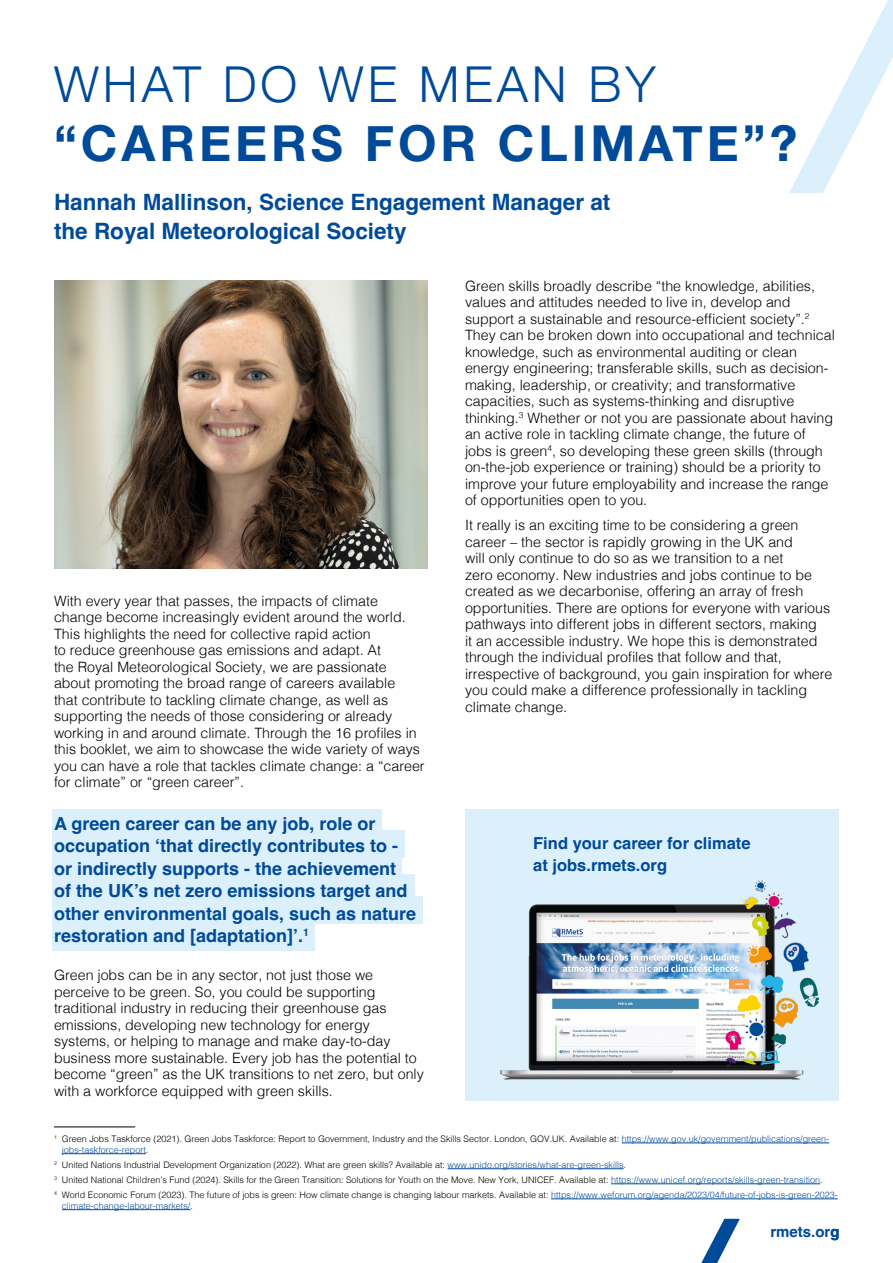
<style>
.page{position:relative;width:893px;height:1263px;background:#fff}
.page>*{position:absolute;margin:0;border:0;box-sizing:border-box;transform-origin:0 0}
.t1{font:700 49.5px "Helvetica Neue";letter-spacing:.08em;color:#004a9a}
.t2{font:300 49.5px "Helvetica Neue";letter-spacing:.08em;color:#004a9a}
.t3{font:700 22.5px/28.5px "Helvetica";color:#004a9a}
.t4{font:700 18px/22.5px "Helvetica";color:#004a9a}
.t5{font:700 16.5px/22.5px "Helvetica";color:#004a9a}
.t6{font:700 15px "Helvetica";color:#004a9a}
.t7{font:300 14.25px/16.5px "Helvetica";color:#000}
.t8{font:300 9px/15px "Helvetica";color:#000}
.t9{font:300 9px "Helvetica";color:#004a9a}
.s1{color:#004a9a}
.s2{color:#000}
</style>
<div class="page">
<svg style="left:701px;top:1219px;width:39px;height:44px"></svg>
<div style="left:52px;top:809px;width:330px;height:27px;background:#dbf0fa"></div>
<div style="left:52px;top:830px;width:352px;height:27px;background:#dbf0fa"></div>
<div style="left:52px;top:852px;width:350px;height:28px;background:#dbf0fa"></div>
<div style="left:52px;top:874px;width:362px;height:27px;background:#dbf0fa"></div>
<div style="left:52px;top:896px;width:371px;height:28px;background:#dbf0fa"></div>
<div style="left:52px;top:923px;width:262px;height:27px;background:#dbf0fa"></div>
<div style="left:465px;top:809px;width:374px;height:291px;background:#dbf0fa"></div>
<svg style="left:789px;top:0;width:104px;height:193px"></svg>
<img style="left:54px;top:281px;width:374px;height:287px">
<hr style="left:622px;top:1142px;width:207px;height:1px;background:#004a9a">
<hr style="left:62px;top:1153px;width:84px;height:1px;background:#004a9a">
<hr style="left:448px;top:1168px;width:176px;height:1px;background:#004a9a">
<hr style="left:611px;top:1183px;width:209px;height:1px;background:#004a9a">
<hr style="left:551px;top:1198px;width:287px;height:1px;background:#004a9a">
<hr style="left:62px;top:1209px;width:128px;height:1px;background:#004a9a">
<hr style="left:54px;top:1126px;width:81px;height:1px;background:#000">
<img style="left:500px;top:880px;width:320px;height:200px">
<h1 class="t2" style="left:54px;top:44px;width:603px">WHAT DO WE MEAN BY</h1>
<h1 class="t1" style="left:54px;top:105px;width:745px">“CAREERS FOR CLIMATE”?</h1>
<h2 class="t3" style="left:54px;top:190px;width:558px">Hannah Mallinson, Science Engagement Manager at the Royal Meteorological Society</h2>
<p class="t7" style="left:54px;top:591px;width:372px">With every year that passes, the impacts of climate change become increasingly evident around the world.<br>This highlights the need for collective rapid action<br>to reduce greenhouse gas emissions and adapt. At<br>the Royal Meteorological Society, we are passionate about promoting the broad range of careers available<br>that contribute to tackling climate change, as well as supporting the needs of those considering or already working in and around climate. Through the 16 profiles in this booklet, we aim to showcase the wide variety of ways you can have a role that tackles climate change: a “career for climate” or “green career”.</p>
<p class="t4" style="left:54px;top:814px;width:364px">A green career can be any job, role or occupation ‘that directly contributes to - or indirectly supports - the achievement of the UK’s net zero emissions target and other environmental goals, such as nature restoration and [adaptation]’.<sup>1</sup></p>
<p class="t7" style="left:54px;top:966px;width:371px">Green jobs can be in any sector, not just those we perceive to be green. So, you could be supporting traditional industry in reducing their greenhouse gas emissions, developing new technology for energy systems, or helping to manage and make day-to-day business more sustainable. Every job has the potential to become “green” as the UK transitions to net zero, but only with a workforce equipped with green skills.</p>
<p class="t7" style="left:465px;top:277px;width:371px">Green skills broadly describe “the knowledge, abilities, values and attitudes needed to live in, develop and support a sustainable and resource-efficient society”.<sup>2<br></sup>They can be broken down into occupational and technical knowledge, such as environmental auditing or clean energy engineering; transferable skills, such as decision&shy;making, leadership, or creativity; and transformative capacities, such as systems-thinking and disruptive thinking.<sup>3</sup> Whether or not you are passionate about having an active role in tackling climate change, the future of jobs is green<sup>4</sup>, so developing these green skills (through on-the-job experience or training) should be a priority to improve your future employability and increase the range of opportunities open to you.</p>
<p class="t7" style="left:465px;top:516px;width:369px">It really is an exciting time to be considering a green career – the sector is rapidly growing in the UK and<br>will only continue to do so as we transition to a net<br>zero economy. New industries and jobs continue to be created as we decarbonise, offering an array of fresh opportunities. There are options for everyone with various pathways into different jobs in different sectors, making<br>it an accessible industry. We hope this is demonstrated through the individual profiles that follow and that, irrespective of background, you gain inspiration for where you could make a difference professionally in tackling climate change.</p>
<p class="t5" style="left:533px;top:834px;width:219px">Find your career for climate at jobs.rmets.org</p>
<p class="t8" style="left:62px;top:1133px;width:769px;line-height:10.8px;text-indent:-8px"><sup>1</sup> Green Jobs Taskforce (2021). Green Jobs Taskforce: Report to Government, Industry and the Skills Sector. London, GOV.UK. Available at: <span class="s1">https://www.gov.uk/government/publications/green&shy;jobs-taskforce-report</span>.</p>
<p class="t8" style="left:54px;top:1157px;width:785px"><sup>2</sup> United Nations Industrial Development Organization (2022). What are green skills? Available at: <span class="s1">www.unido.org/stories/what-are-green-skills</span>.<br><sup>3</sup> United National Children’s Fund (2024). Skills for the Green Transition: Solutions for Youth on the Move. New York, UNICEF. Available at: <span class="s1">https://www.unicef.org/reports/skills-green-transition</span>.<br><sup>4</sup> World Economic Forum (2023). The future of jobs is green: How climate change is changing labour markets. Available at: <span class="s1">https://www.weforum.org/agenda/2023/04/future-of-jobs-is-green-2023-</span></p>
<p class="t9" style="left:62px;top:1198px;width:133px">climate-change-labour-markets/<span class="s2">.</span></p>
<p class="t6" style="left:770px;top:1222px;width:71px">rmets.org</p>
</div>
